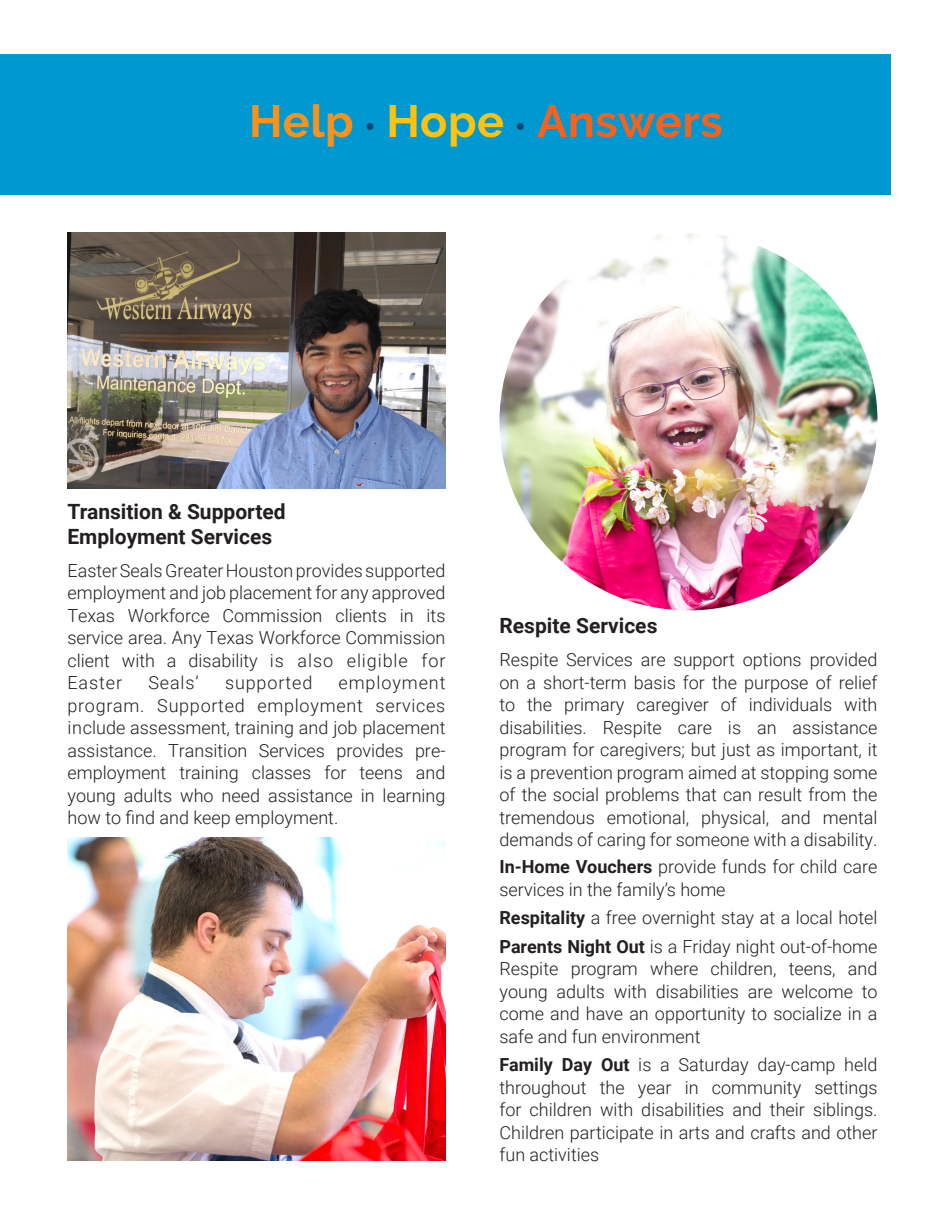
<style>
.page{position:relative;width:945px;height:1215px;background:#fff}
.page>*{position:absolute;margin:0;border:0;box-sizing:border-box;transform-origin:0 0}
.t1{font:700 45px "Raleway";letter-spacing:.01em;color:#f26322}
.t2{font:700 21px "Roboto";color:#231f20}
.t3{font:300 18px/22.5px "Roboto";color:#231f20;text-align:justify}
.t4{font:300 18px "Roboto";letter-spacing:.05em;color:#231f20}
.s1{color:#f7931d}
.s2{font-family:"Minion Pro";color:#004473}
.s3{color:#ffc20d}
.s4{font-weight:700}
</style>
<div class="page">
<div style="left:0;top:54px;width:891px;height:141px;background:#0098d1"></div>
<img style="left:500px;top:233px;width:378px;height:377px">
<img style="left:68px;top:837px;width:378px;height:324px">
<img style="left:68px;top:232px;width:378px;height:257px">
<p class="t1" style="left:249px;top:95px;width:475px"><span class="s1">Help</span> <span class="s2">·</span> <span class="s3">Hope</span> <span class="s2">·</span> Answers</p>
<p class="t2" style="left:68px;top:497px;width:220px">Transition &amp; Supported</p>
<p class="t2" style="left:68px;top:522px;width:206px">Employment Services</p>
<p class="t3" style="left:68px;top:559px;width:379px">EasterSeals Greater Houston provides supported</p>
<p class="t3" style="left:68px;top:581px;width:379px">employment and job placement for any approved Texas Workforce Commission clients in its service area. Any Texas Workforce Commission client with a disability is also eligible for Easter</p>
<p class="t3" style="left:68px;top:671px;width:379px;text-indent:271px">employment program. Supported employment services include assessment, training and job placement assistance. Transition Services provides pre&shy;employment training classes for teens and young adults who need assistance in learning how to find and keep employment.</p>
<p class="t3" style="left:148px;top:671px;width:52px">Seals’</p>
<p class="t4" style="left:225px;top:670px;width:89px">supported</p>
<p class="t2" style="left:500px;top:611px;width:159px">Respite Services</p>
<p class="t3" style="left:500px;top:648px;width:380px">Respite Services are support options provided on a short-term basis for the purpose of relief to the primary caregiver of individuals with disabilities. Respite care is an assistance program for caregivers; but just as important, it is a prevention program aimed at stopping some of the social problems that can result from the tremendous emotional, physical, and mental demands of caring for someone with a disability.</p>
<p class="t3" style="left:500px;top:855px;width:379px"><span class="s4">In-Home Vouchers</span> provide funds for child care services in the family’s home</p>
<p class="t3" style="left:500px;top:906px;width:379px"><span class="s4">Respitality</span> a free overnight stay at a local hotel</p>
<p class="t3" style="left:500px;top:934px;width:380px"><span class="s4">Parents Night Out</span> is a Friday night out-of-home Respite program where children, teens, and young adults with disabilities are welcome to come and have an opportunity to socialize in a safe and fun environment</p>
<p class="t3" style="left:500px;top:1053px;width:380px"><span class="s4">Family Day Out</span> is a Saturday day-camp held throughout the year in community settings for children with disabilities and their siblings.<br>Children participate in arts and crafts and other fun activities</p>
</div>
